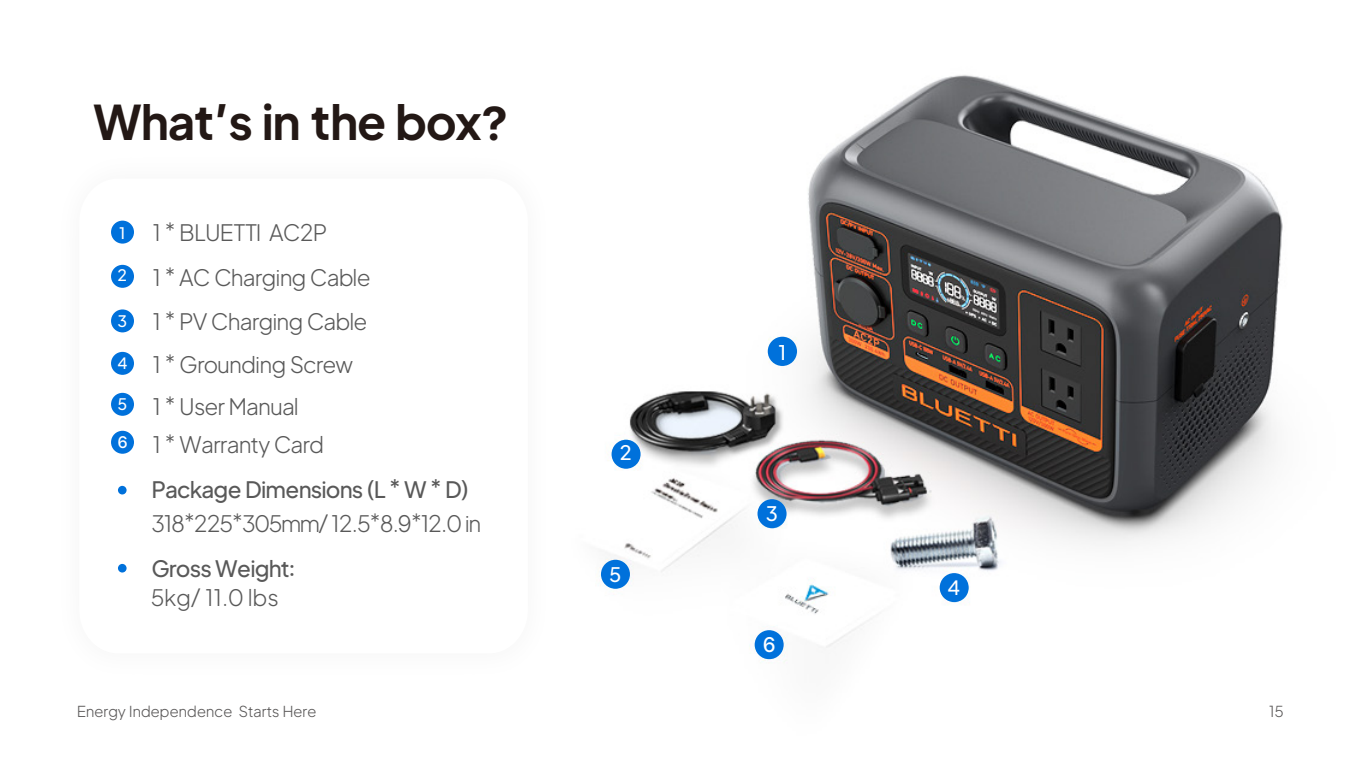
<style>
.page{position:relative;width:1361px;height:766px;background:#fff}
.page>*{position:absolute;margin:0;border:0;box-sizing:border-box;transform-origin:0 0}
.t1{font:700 47.5px "BLUETTI1.0";letter-spacing:.015em;color:#231815}
.t2{font:300 22.5px/43.5px "BLUETTI1.0";letter-spacing:-.01em;color:#595959}
.t3{font:500 22.5px "BLUETTI1.0";letter-spacing:-.01em;color:#595959}
.t4{font:500 22.5px "BLUETTI2.0";letter-spacing:-.01em;color:#595959}
.t5{font:500 20px "BLUETTI1.0";color:#fff}
.t6{font:500 15.75px "BLUETTI1.0";color:#fff}
.t7{font:300 15px "BLUETTI1.0";letter-spacing:.015em;color:#595757}
</style>
<div class="page">
<img style="left:599px;top:75px;width:684px;height:588px">
<div style="left:768px;top:336px;width:29px;height:30px;background:#0071db;border-radius:50%"></div>
<div style="left:611px;top:439px;width:29px;height:29px;background:#0071db;border-radius:50%"></div>
<div style="left:757px;top:499px;width:29px;height:29px;background:#0071db;border-radius:50%"></div>
<div style="left:939px;top:573px;width:29px;height:29px;background:#0071db;border-radius:50%"></div>
<div style="left:601px;top:559px;width:29px;height:29px;background:#0071db;border-radius:50%"></div>
<div style="left:754px;top:630px;width:29px;height:29px;background:#0071db;border-radius:50%"></div>
<div style="left:111px;top:220px;width:23px;height:23px;background:#0071db;border-radius:50%"></div>
<div style="left:111px;top:265px;width:23px;height:23px;background:#0071db;border-radius:50%"></div>
<div style="left:111px;top:309px;width:23px;height:23px;background:#0071db;border-radius:50%"></div>
<div style="left:111px;top:352px;width:23px;height:23px;background:#0071db;border-radius:50%"></div>
<div style="left:111px;top:393px;width:23px;height:22px;background:#0071db;border-radius:50%"></div>
<div style="left:111px;top:430px;width:23px;height:23px;background:#0071db;border-radius:50%"></div>
<svg style="left:118px;top:485px;width:9px;height:9px"></svg>
<svg style="left:118px;top:563px;width:9px;height:9px"></svg>
<h1 class="t1" style="left:94px;top:83px;width:415px">What’s in the box?</h1>
<p class="t2" style="left:153px;top:210px;width:219px">1 * BLUETTI AC2P<br>1 * AC Charging Cable<br>1 * PV Charging Cable<br>1 * Grounding Screw<br>1 * User Manual</p>
<p class="t6" style="left:120px;top:220px;width:7px">1</p>
<p class="t6" style="left:118px;top:262px;width:10px">2</p>
<p class="t6" style="left:118px;top:308px;width:11px">3</p>
<p class="t6" style="left:117px;top:350px;width:12px">4</p>
<p class="t6" style="left:118px;top:391px;width:11px">5</p>
<p class="t2" style="left:118px;top:421px;width:208px"><sup>6</sup> 1 * Warranty Card</p>
<p class="t3" style="left:152px;top:471px;width:318px">Package Dimensions (L * W * D)</p>
<p class="t2" style="left:152px;top:500px;width:331px">318*225*305mm/ 12.5*8.9*12.0 in</p>
<p class="t4" style="left:152px;top:549px;width:145px">Gross Weight:</p>
<p class="t2" style="left:151px;top:574px;width:129px">5kg/ 11.0 lbs</p>
<p class="t5" style="left:620px;top:435px;width:13px">2</p>
<p class="t5" style="left:609px;top:558px;width:13px">5</p>
<p class="t5" style="left:778px;top:336px;width:9px">1</p>
<p class="t5" style="left:766px;top:497px;width:13px">3</p>
<p class="t5" style="left:763px;top:628px;width:14px">6</p>
<p class="t5" style="left:947px;top:570px;width:14px">4</p>
<p class="t7" style="left:77px;top:699px;width:241px">Energy Independence Starts Here</p>
<p class="t7" style="left:1269px;top:699px;width:16px">15</p>
</div>
